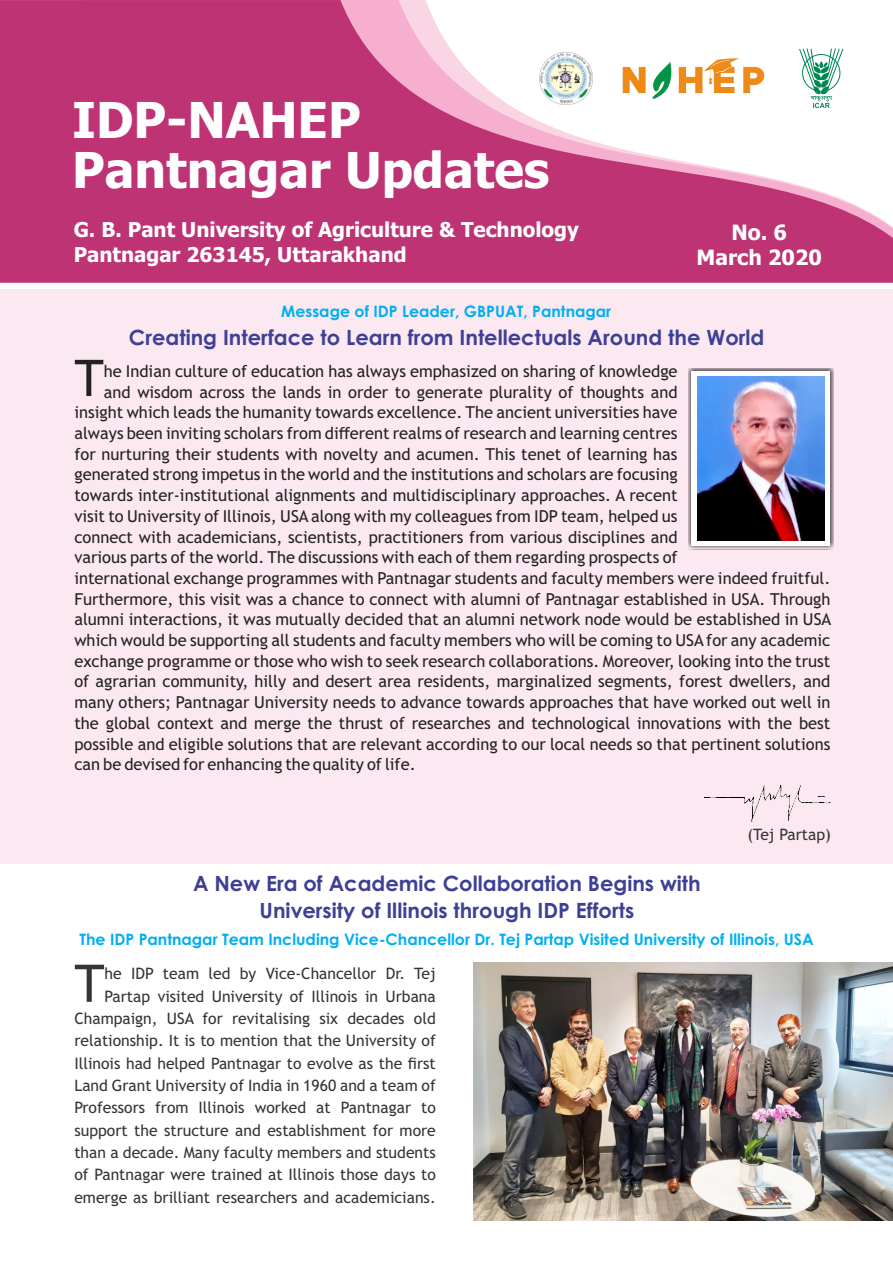
<style>
.page{position:relative;width:893px;height:1263px;background:#fff}
.page>*{position:absolute;margin:0;border:0;box-sizing:border-box;transform-origin:0 0}
.t1{font:51.9px "Trebuchet MS";color:#373435}
.t2{font:50.55px "Trebuchet MS";color:#222}
.t3{font:700 49.5px/50.2px "Tahoma";color:#fefefe}
.t4{font:700 21.15px/25.5px "Tahoma";color:#fefefe;text-align:center}
.t5{font:700 21px/27.8px "Century Gothic";color:#3e4095;text-align:center}
.t6{font:700 20.55px/25.5px "Tahoma";color:#fefefe}
.t7{font:16.5px "Trebuchet MS";color:#222}
.t8{font:15.75px/22.4px "Trebuchet MS";color:#373435;text-align:justify}
.t9{font:700 15.75px "Century Gothic";color:#00afef}
</style>
<div class="page">
<svg style="left:0;top:0;width:893px;height:283px;fill:#bd3374"></svg>
<img style="left:619px;top:51px;width:148px;height:54px">
<img style="left:539px;top:52px;width:53px;height:53px">
<svg style="left:798px;top:47px;width:46px;height:61px"></svg>
<div style="left:802px;top:54px;width:38px;height:38px;border:1px solid #008854;border-radius:50%"></div>
<div style="left:0;top:289px;width:893px;height:574px;background:#fce8f1"></div>
<div style="left:688px;top:368px;width:145px;height:181px;background:#373435;opacity:.98"></div>
<div style="left:692px;top:371px;width:138px;height:175px;background:#fefefe"></div>
<img style="left:697px;top:377px;width:128px;height:163px">
<img style="left:705px;top:786px;width:125px;height:36px">
<img style="left:474px;top:962px;width:419px;height:258px">
<h3 class="t3" style="left:72px;top:99px;width:479px">IDP-NAHEP<br>Pantnagar Updates</h3>
<p class="t6" style="left:74px;top:218px;width:507px">G. B. Pant University of Agriculture &amp; Technology<br>Pantnagar 263145, Uttarakhand</p>
<p class="t4" style="left:697px;top:221px;width:127px">No. 6<br>March 2020</p>
<p class="t9" style="left:281px;top:305px;width:332px">Message of IDP Leader, GBPUAT, Pantnagar</p>
<p class="t5" style="left:129px;top:326px;width:637px">Creating Interface to Learn from Intellectuals Around the World</p>
<h2 class="t2" style="left:74px;top:359px;width:31px">T</h2>
<p class="t7" style="left:104px;top:365px;width:575px">he Indian culture of education has always emphasized on sharing of knowledge</p>
<p class="t7" style="left:104px;top:385px;width:575px">and wisdom across the lands in order to generate plurality of thoughts and</p>
<p class="t7" style="left:74px;top:406px;width:605px">insight which leads the humanity towards excellence. The ancient universities have</p>
<p class="t7" style="left:74px;top:427px;width:605px">always been inviting scholars from different realms of research and learning centres</p>
<p class="t7" style="left:74px;top:447px;width:605px">for nurturing their students with novelty and acumen. This tenet of learning has</p>
<p class="t7" style="left:74px;top:468px;width:605px">generated strong impetus in the world and the institutions and scholars are focusing</p>
<p class="t7" style="left:74px;top:489px;width:605px">towards inter-institutional alignments and multidisciplinary approaches. A recent</p>
<p class="t7" style="left:74px;top:510px;width:605px">visit to University of Illinois, USAalong with my colleagues from IDP team, helped us</p>
<p class="t7" style="left:74px;top:530px;width:605px">connect with academicians, scientists, practitioners from various disciplines and</p>
<p class="t7" style="left:74px;top:551px;width:605px">various parts of the world. The discussions with each of them regarding prospects of</p>
<p class="t7" style="left:74px;top:572px;width:758px">international exchange programmes with Pantnagar students and faculty members were indeed fruitful.</p>
<p class="t7" style="left:74px;top:592px;width:758px">Furthermore, this visit was a chance to connect with alumni of Pantnagar established in USA. Through</p>
<p class="t7" style="left:74px;top:613px;width:758px">alumni interactions, it was mutually decided that an alumni network node would be established in USA</p>
<p class="t7" style="left:74px;top:634px;width:757px">which would be supporting all students and faculty members who will be coming to USA for any academic</p>
<p class="t7" style="left:74px;top:654px;width:758px">exchange programme or those who wish to seek research collaborations. Moreover, looking into the trust</p>
<p class="t7" style="left:74px;top:675px;width:757px">of agrarian community, hilly and desert area residents, marginalized segments, forest dwellers, and</p>
<p class="t7" style="left:74px;top:696px;width:757px">many others; Pantnagar University needs to advance towards approaches that have worked out well in</p>
<p class="t7" style="left:74px;top:717px;width:757px">the global context and merge the thrust of researches and technological innovations with the best</p>
<p class="t7" style="left:74px;top:737px;width:758px">possible and eligible solutions that are relevant according to our local needs so that pertinent solutions</p>
<p class="t7" style="left:74px;top:758px;width:343px">can be devised for enhancing the quality of life.</p>
<p class="t8" style="left:747px;top:825px;width:85px">(Tej Partap)</p>
<p class="t5" style="left:193px;top:871px;width:509px">A New Era of Academic Collaboration Begins with<br>University of Illinois through IDP Efforts</p>
<p class="t9" style="left:79px;top:933px;width:736px">The IDP Pantnagar Team Including Vice-Chancellor Dr. Tej Partap Visited University of Illinois, USA</p>
<p class="t8" style="left:105px;top:964px;width:333px">he IDP team led by Vice-Chancellor Dr. Tej</p>
<h1 class="t1" style="left:74px;top:963px;width:32px">T</h1>
<p class="t8" style="left:74px;top:986px;width:363px;text-indent:30px">Partap visited University of Illinois in Urbana Champaign, USA for revitalising six decades old relationship. It is to mention that the University of Illinois had helped Pantnagar to evolve as the first Land Grant University of India in 1960 and a team of Professors from Illinois worked at Pantnagar to support the structure and establishment for more than a decade. Many faculty members and students of Pantnagar were trained at Illinois those days to emerge as brilliant researchers and academicians.</p>
</div>
